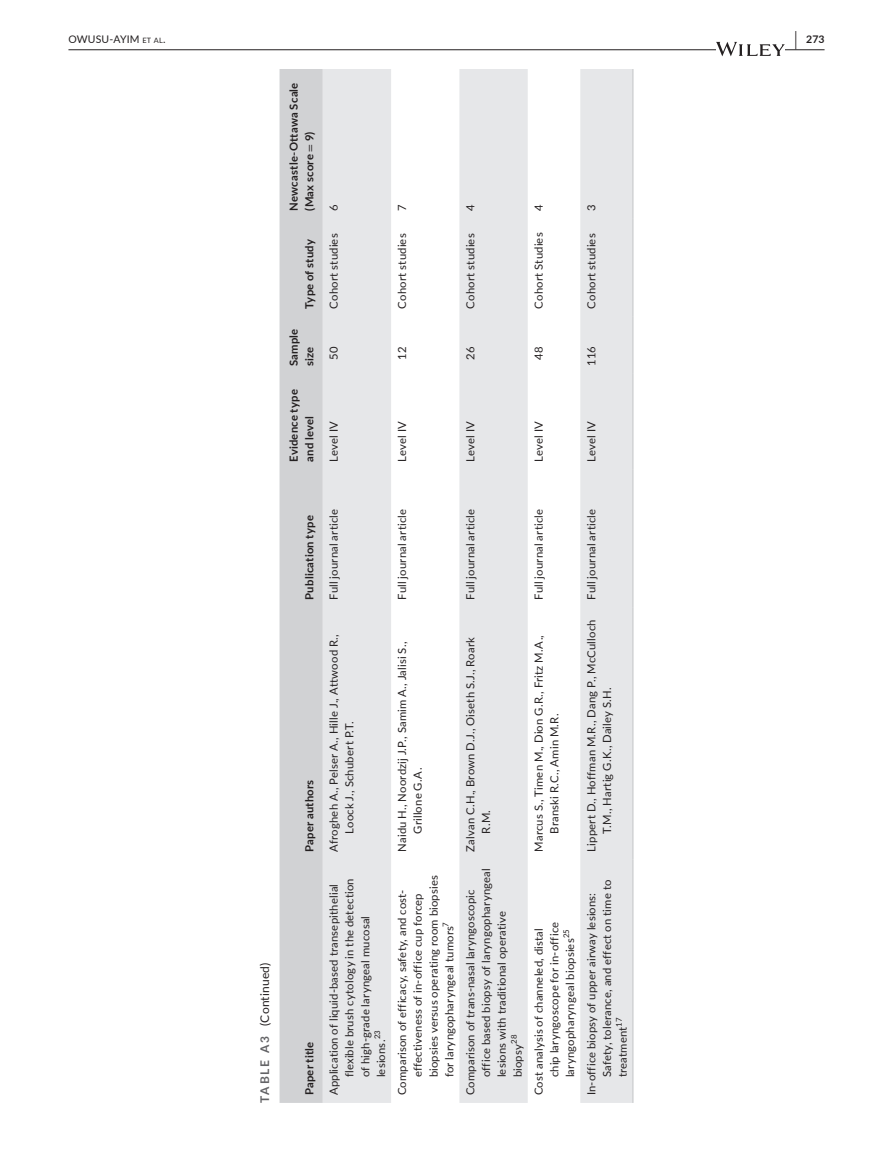
<style>
.page{position:relative;width:893px;height:1174px;background:#fff}
.page>*{position:absolute;margin:0;border:0;box-sizing:border-box;transform-origin:0 0}
.t1{font:12px "Lato";letter-spacing:.015em;color:#231f20}
.t2{font:11.25px/15.8px "Lato";letter-spacing:.015em;color:#231f20}
.t3{font:700 11.25px/15.8px "Lato";letter-spacing:.02em;color:#231f20}
.t4{font:10.5px "Lato";letter-spacing:.015em;color:#231f20}
.t5{font:700 10.5px "Lato";color:#231f20}
.t6{font:7.8px "Lato";color:#231f20}
.s1{font-size:7.35px}
.s2{font-size:19.5px}
.s3{font-family:"STIX";font-weight:400}
.s4{font-weight:700;color:#636366}
</style>
<div class="page">
<hr style="left:68px;top:49px;width:756px;height:1px;background:#231f20">
<svg style="left:716px;top:42px;width:69px;height:14px"></svg>
<div style="left:280px;top:69px;width:43px;height:1033px;background:#d1d2d4"></div>
<svg style="left:323px;top:69px;width:309px;height:1033px;fill:#e6e7e9"></svg>
<hr style="left:632px;top:859px;width:2px;height:243px;background:#d1d2d4">
<hr style="left:632px;top:607px;width:2px;height:252px;background:#d1d2d4">
<hr style="left:632px;top:469px;width:2px;height:138px;background:#d1d2d4">
<hr style="left:632px;top:374px;width:2px;height:95px;background:#d1d2d4">
<hr style="left:632px;top:316px;width:2px;height:58px;background:#d1d2d4">
<hr style="left:632px;top:218px;width:2px;height:98px;background:#d1d2d4">
<hr style="left:632px;top:69px;width:2px;height:149px;background:#d1d2d4">
<p class="t4" style="left:68px;top:31px;width:99px">OWUSU-AYIM <span class="s1">et al</span>.</p>
<p class="t5" style="left:795px;top:31px;width:31px"><span class="s2">|</span> 273</p>
<p class="t3" style="left:285px;top:211px;width:130px;rotate:-90deg">Newcastle-Ottawa Scale (Max score <span class="s3">=</span> 9)</p>
<p class="t3" style="left:301px;top:309px;width:71px;rotate:-90deg">Type of study</p>
<p class="t3" style="left:285px;top:366px;width:39px;rotate:-90deg">Sample size</p>
<p class="t3" style="left:285px;top:462px;width:74px;rotate:-90deg">Evidence type and level</p>
<p class="t2" style="left:325px;top:211px;width:8px;rotate:-90deg">6</p>
<p class="t2" style="left:325px;top:309px;width:77px;rotate:-90deg">Cohort studies</p>
<p class="t2" style="left:325px;top:360px;width:15px;rotate:-90deg">50</p>
<p class="t2" style="left:325px;top:462px;width:42px;rotate:-90deg">Level IV</p>
<p class="t2" style="left:394px;top:211px;width:8px;rotate:-90deg">7</p>
<p class="t2" style="left:394px;top:309px;width:77px;rotate:-90deg">Cohort studies</p>
<p class="t2" style="left:394px;top:360px;width:15px;rotate:-90deg">12</p>
<p class="t2" style="left:394px;top:462px;width:42px;rotate:-90deg">Level IV</p>
<p class="t2" style="left:462px;top:211px;width:8px;rotate:-90deg">4</p>
<p class="t2" style="left:530px;top:211px;width:8px;rotate:-90deg">4</p>
<p class="t2" style="left:583px;top:211px;width:8px;rotate:-90deg">3</p>
<p class="t2" style="left:462px;top:309px;width:77px;rotate:-90deg">Cohort studies</p>
<p class="t2" style="left:530px;top:309px;width:78px;rotate:-90deg">Cohort Studies</p>
<p class="t2" style="left:583px;top:309px;width:77px;rotate:-90deg">Cohort studies</p>
<p class="t2" style="left:462px;top:359px;width:14px;rotate:-90deg">26</p>
<p class="t2" style="left:530px;top:360px;width:15px;rotate:-90deg">48</p>
<p class="t2" style="left:583px;top:365px;width:21px;rotate:-90deg">116</p>
<p class="t2" style="left:462px;top:462px;width:42px;rotate:-90deg">Level IV</p>
<p class="t2" style="left:530px;top:462px;width:42px;rotate:-90deg">Level IV</p>
<p class="t2" style="left:583px;top:462px;width:42px;rotate:-90deg">Level IV</p>
<p class="t1" style="left:256px;top:1102px;width:142px;rotate:-90deg"><span class="s4">TABLE A3</span> (Continued)</p>
<p class="t3" style="left:301px;top:599px;width:86px;rotate:-90deg">Publication type</p>
<p class="t3" style="left:301px;top:852px;width:74px;rotate:-90deg">Paper authors</p>
<p class="t3" style="left:301px;top:1095px;width:55px;rotate:-90deg">Paper title</p>
<p class="t2" style="left:325px;top:599px;width:92px;rotate:-90deg">Full journal article</p>
<p class="t2" style="left:325px;top:834px;width:201px;text-indent:-18px;rotate:-90deg">Afrogheh A., Pelser A., Hille J., Attwood R.,<br>Loock J., Schubert P.T.</p>
<p class="t2" style="left:325px;top:1077px;width:200px;text-indent:-18px;rotate:-90deg">Application of liquid-based transepithelial flexible brush cytology in the detection of high-grade laryngeal mucosal lesions.<sup>23</sup></p>
<p class="t2" style="left:394px;top:599px;width:92px;rotate:-90deg">Full journal article</p>
<p class="t2" style="left:462px;top:599px;width:92px;rotate:-90deg">Full journal article</p>
<p class="t2" style="left:394px;top:834px;width:193px;text-indent:-18px;rotate:-90deg">Naidu H., Noordzij J.P., Samim A., Jalisi S.,<br>Grillone G.A.</p>
<p class="t2" style="left:394px;top:1077px;width:204px;text-indent:-18px;rotate:-90deg">Comparison of efficacy, safety, and cost&shy;effectiveness of in-office cup forcep biopsies versus operating room biopsies for laryngopharyngeal tumors</p>
<p class="t6" style="left:440px;top:926px;width:6px;rotate:-90deg">7</p>
<p class="t2" style="left:462px;top:834px;width:198px;text-indent:-18px;rotate:-90deg">Zalvan C.H., Brown D.J., Oiseth S.J., Roark<br>R.M.</p>
<p class="t2" style="left:462px;top:1077px;width:211px;text-indent:-18px;rotate:-90deg">Comparison of trans-nasal laryngoscopic office based biopsy of laryngopharyngeal lesions with traditional operative<br>biopsy</p>
<p class="t6" style="left:508px;top:1043px;width:11px;rotate:-90deg">28</p>
<p class="t2" style="left:530px;top:599px;width:92px;rotate:-90deg">Full journal article</p>
<p class="t2" style="left:530px;top:834px;width:200px;text-indent:-18px;rotate:-90deg">Marcus S., Timen M., Dion G.R., Fritz M.A.,<br>Branski R.C., Amin M.R.</p>
<p class="t2" style="left:583px;top:599px;width:92px;rotate:-90deg">Full journal article</p>
<p class="t2" style="left:583px;top:834px;width:216px;text-indent:-18px;rotate:-90deg">Lippert D., Hoffman M.R., Dang P., McCulloch<br>T.M., Hartig G.K., Dailey S.H.</p>
<p class="t2" style="left:530px;top:1077px;width:157px;text-indent:-18px;rotate:-90deg">Cost analysis of channeled, distal chip laryngoscope for in-office laryngopharyngeal biopsies</p>
<p class="t6" style="left:561px;top:938px;width:11px;rotate:-90deg">25</p>
<p class="t2" style="left:583px;top:1077px;width:199px;text-indent:-18px;rotate:-90deg">In-office biopsy of upper airway lesions:<br>Safety, tolerance, and effect on time to treatment</p>
<p class="t6" style="left:613px;top:1026px;width:11px;rotate:-90deg">17</p>
</div>
